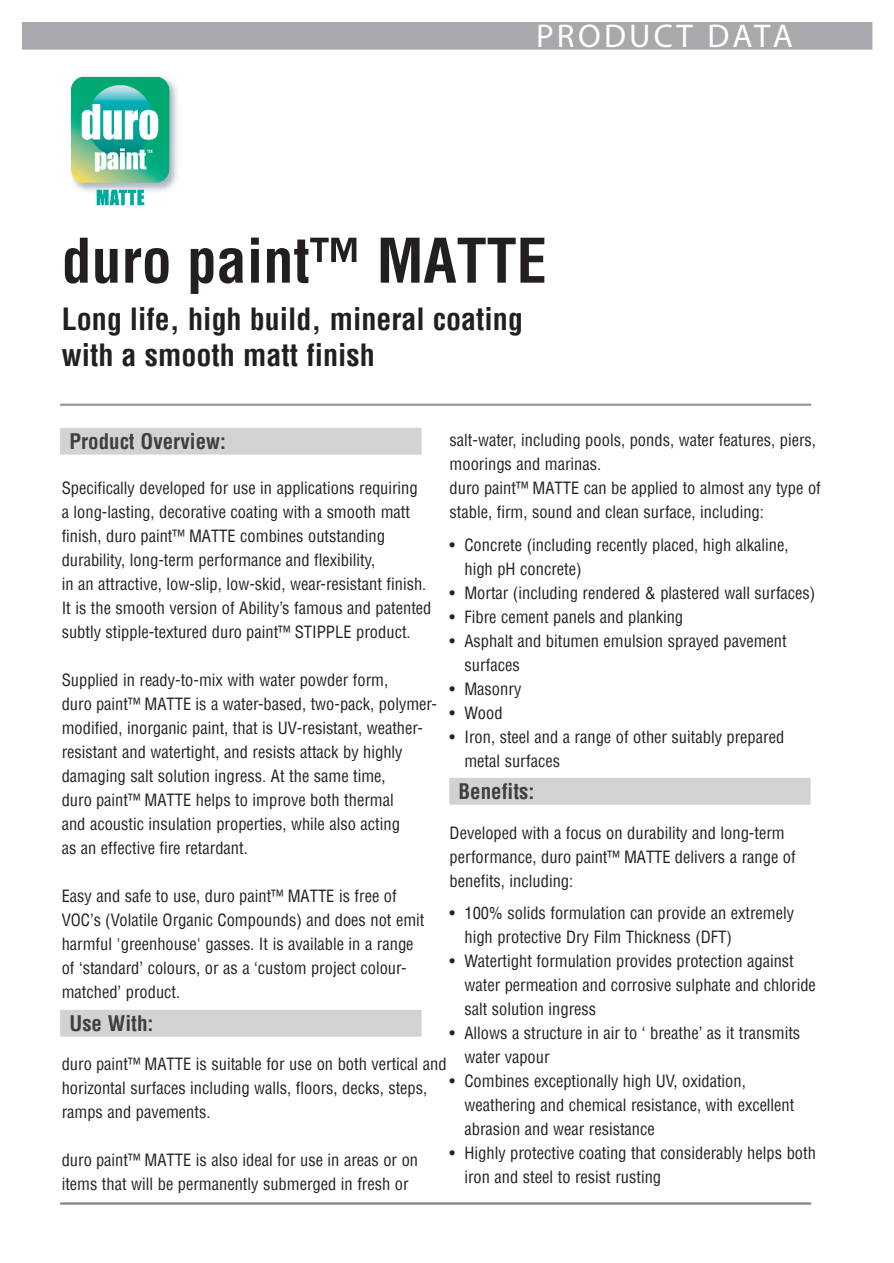
<style>
.page{position:relative;width:894px;height:1263px;background:#fff}
.page>*{position:absolute;margin:0;border:0;box-sizing:border-box;transform-origin:0 0}
.t1{font:700 condensed 60px "Helvetica";color:#231f20}
.t2{font:300 expanded 33px "Helvetica Neue";letter-spacing:.1em;color:#fff}
.t3{font:700 condensed 30px/36px "Helvetica";color:#231f20}
.t4{font:700 condensed 21px "Helvetica";color:#3f3f40}
.t5{font:condensed 16.5px/24px "Helvetica";color:#231f20}
</style>
<div class="page">
<div style="left:60px;top:428px;width:362px;height:27px;background:#d1d2d4"></div>
<div style="left:22px;top:22px;width:850px;height:28px;background:#a8a9ad"></div>
<svg style="left:60px;top:403px;width:752px;height:3px;background:#abb0b5"></svg>
<div style="left:60px;top:1010px;width:362px;height:27px;background:#d1d2d4"></div>
<svg style="left:60px;top:1202px;width:752px;height:3px;background:#9fa0a3"></svg>
<div style="left:449px;top:778px;width:362px;height:27px;background:#d1d2d4"></div>
<img style="left:70px;top:76px;width:107px;height:130px">
<h2 class="t2" style="left:536px;top:19px;width:258px">PRODUCT DATA</h2>
<h1 class="t1" style="left:62px;top:221px;width:486px">duro paint™ MATTE</h1>
<h3 class="t3" style="left:62px;top:301px;width:463px">Long life, high build, mineral coating with a smooth matt finish</h3>
<p class="t4" style="left:70px;top:427px;width:158px">Product Overview:</p>
<p class="t5" style="left:450px;top:428px;width:373px">salt-water, including pools, ponds, water features, piers, moorings and marinas.<br>duro paint™ MATTE can be applied to almost any type of stable, firm, sound and clean surface, including:</p>
<p class="t5" style="left:464px;top:533px;width:326px;text-indent:-15px">• Concrete (including recently placed, high alkaline, high pH concrete)</p>
<p class="t5" style="left:450px;top:581px;width:367px">• Mortar (including rendered &amp; plastered wall surfaces)</p>
<p class="t5" style="left:450px;top:605px;width:235px">• Fibre cement panels and planking</p>
<p class="t5" style="left:464px;top:629px;width:324px;text-indent:-15px">• Asphalt and bitumen emulsion sprayed pavement surfaces</p>
<p class="t5" style="left:450px;top:677px;width:73px">• Masonry</p>
<p class="t5" style="left:450px;top:701px;width:55px">• Wood</p>
<p class="t5" style="left:464px;top:725px;width:321px;text-indent:-15px">• Iron, steel and a range of other suitably prepared metal surfaces</p>
<p class="t5" style="left:62px;top:476px;width:371px">Specifically developed for use in applications requiring<br>a long-lasting, decorative coating with a smooth matt finish, duro paint™ MATTE combines outstanding durability, long-term performance and flexibility,<br>in an attractive, low-slip, low-skid, wear-resistant finish.<br>It is the smooth version of Ability’s famous and patented subtly stipple-textured duro paint™ STIPPLE product.</p>
<p class="t5" style="left:62px;top:668px;width:377px">Supplied in ready-to-mix with water powder form,<br>duro paint™ MATTE is a water-based, two-pack, polymer&shy;modified, inorganic paint, that is UV-resistant, weather&shy;resistant and watertight, and resists attack by highly damaging salt solution ingress. At the same time,<br>duro paint™ MATTE helps to improve both thermal<br>and acoustic insulation properties, while also acting<br>as an effective fire retardant.</p>
<p class="t5" style="left:62px;top:884px;width:364px">Easy and safe to use, duro paint™ MATTE is free of VOC’s (Volatile Organic Compounds) and does not emit harmful 'greenhouse' gasses. It is available in a range of ‘standard’ colours, or as a ‘custom project colour&shy;matched’ product.</p>
<p class="t4" style="left:459px;top:777px;width:77px">Benefits:</p>
<p class="t5" style="left:450px;top:821px;width:348px">Developed with a focus on durability and long-term performance, duro paint™ MATTE delivers a range of benefits, including:</p>
<p class="t5" style="left:464px;top:901px;width:331px;text-indent:-15px">• 100% solids formulation can provide an extremely high protective Dry Film Thickness (DFT)</p>
<p class="t5" style="left:464px;top:949px;width:353px;text-indent:-15px">• Watertight formulation provides protection against water permeation and corrosive sulphate and chloride salt solution ingress</p>
<p class="t5" style="left:464px;top:1021px;width:337px;text-indent:-15px">• Allows a structure in air to ‘ breathe’ as it transmits water vapour</p>
<p class="t5" style="left:464px;top:1069px;width:332px;text-indent:-15px">• Combines exceptionally high UV, oxidation, weathering and chemical resistance, with excellent abrasion and wear resistance</p>
<p class="t5" style="left:464px;top:1141px;width:353px;text-indent:-15px">• Highly protective coating that considerably helps both iron and steel to resist rusting</p>
<p class="t4" style="left:70px;top:1009px;width:85px">Use With:</p>
<p class="t5" style="left:62px;top:1052px;width:386px">duro paint™ MATTE is suitable for use on both vertical and horizontal surfaces including walls, floors, decks, steps, ramps and pavements.</p>
<p class="t5" style="left:62px;top:1148px;width:358px">duro paint™ MATTE is also ideal for use in areas or on items that will be permanently submerged in fresh or</p>
</div>
